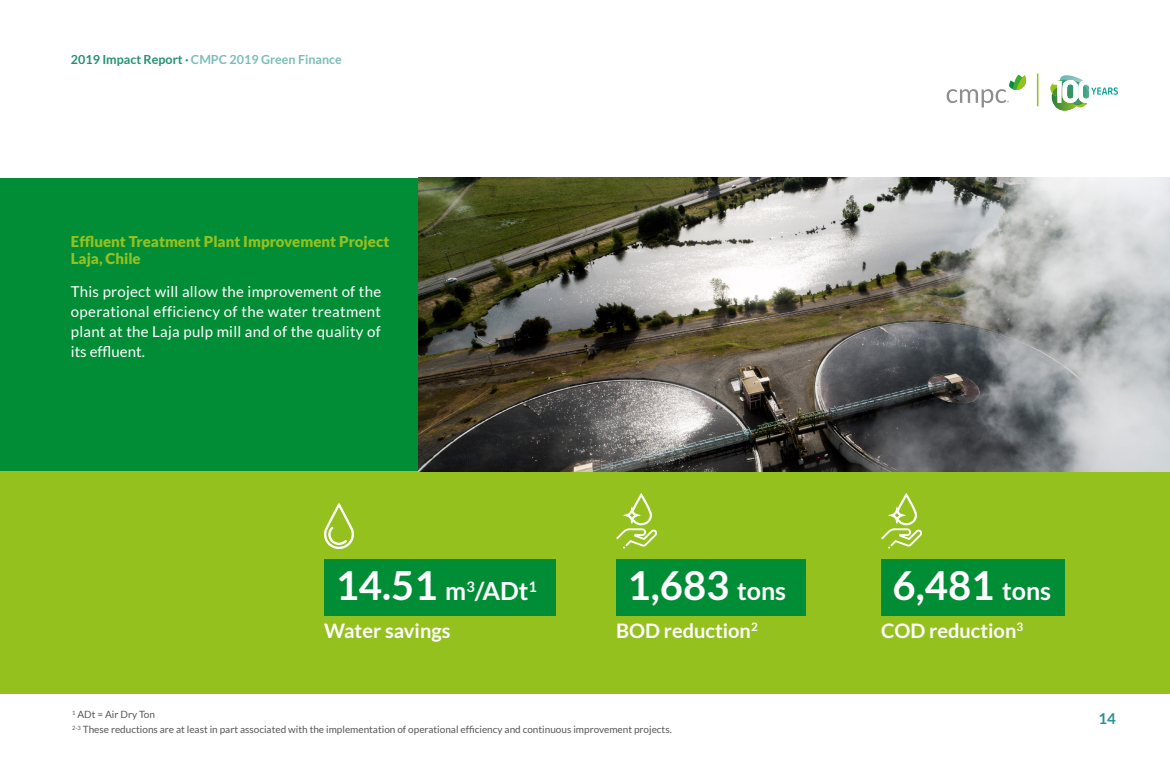
<style>
.page{position:relative;width:1170px;height:765px;background:#fff}
.page>*{position:absolute;margin:0;border:0;box-sizing:border-box;transform-origin:0 0}
.t1{font:700 40px "Lato";color:#fff}
.t2{font:700 20px "Lato";color:#fff}
.t3{font:15px/20px "Lato";letter-spacing:.015em;color:#fff;text-align:justify}
.t4{font:900 15px/17.5px "Lato";color:#95c11f}
.t5{font:700 15px "Lato";color:#2b918c}
.t6{font:700 12.5px "Lato";color:#7cbdb9}
.t7{font:10px/15px "Lato";color:#575756}
.s1{color:#24926b}
.s2{font-size:25px}
</style>
<div class="page">
<svg style="left:946px;top:75px;width:80px;height:32px"></svg>
<hr style="left:1036px;top:73px;width:2px;height:33px;background:#95c11f">
<img style="left:1060px;top:75px;width:20px;height:4px">
<svg style="left:1050px;top:79px;width:67px;height:32px"></svg>
<div style="left:0;top:178px;width:418px;height:293px;background:#008d36"></div>
<div style="left:0;top:471px;width:1169px;height:223px;background:#95c11f"></div>
<img style="left:418px;top:178px;width:751px;height:293px">
<div style="left:881px;top:559px;width:183px;height:56px;background:#008d36"></div>
<div style="left:616px;top:559px;width:189px;height:56px;background:#008d36"></div>
<div style="left:324px;top:559px;width:232px;height:56px;background:#008d36"></div>
<svg style="left:324px;top:503px;width:30px;height:46px"></svg>
<svg style="left:616px;top:493px;width:41px;height:56px"></svg>
<svg style="left:881px;top:493px;width:42px;height:56px"></svg>
<p class="t6" style="left:71px;top:52px;width:272px"><span class="s1">2019 Impact Report ·</span> CMPC 2019 Green Finance</p>
<h3 class="t4" style="left:71px;top:232px;width:320px">Effluent Treatment Plant Improvement Project<br>Laja, Chile</h3>
<h3 class="t3" style="left:71px;top:281px;width:312px">This project will allow the improvement of the operational efficiency of the water treatment plant at the Laja pulp mill and of the quality of its effluent.</h3>
<h1 class="t1" style="left:336px;top:563px;width:203px">14.51 <span class="s2">m</span><sup>3</sup><span class="s2">/ADt</span><sup>1</sup></h1>
<h2 class="t2" style="left:324px;top:619px;width:128px">Water savings</h2>
<h1 class="t1" style="left:627px;top:562px;width:160px">1,683 <span class="s2">tons</span></h1>
<h2 class="t2" style="left:616px;top:619px;width:143px">BOD reduction<sup>2</sup></h2>
<p class="t7" style="left:72px;top:707px;width:601px"><sup>1</sup> ADt = Air Dry Ton<br><sup>2-3</sup> These reductions are at least in part associated with the implementation of operational efficiency and continuous improvement projects.</p>
<h1 class="t1" style="left:892px;top:562px;width:160px">6,481 <span class="s2">tons</span></h1>
<h2 class="t2" style="left:881px;top:619px;width:144px">COD reduction<sup>3</sup></h2>
<h3 class="t5" style="left:1098px;top:710px;width:19px">14</h3>
</div>
